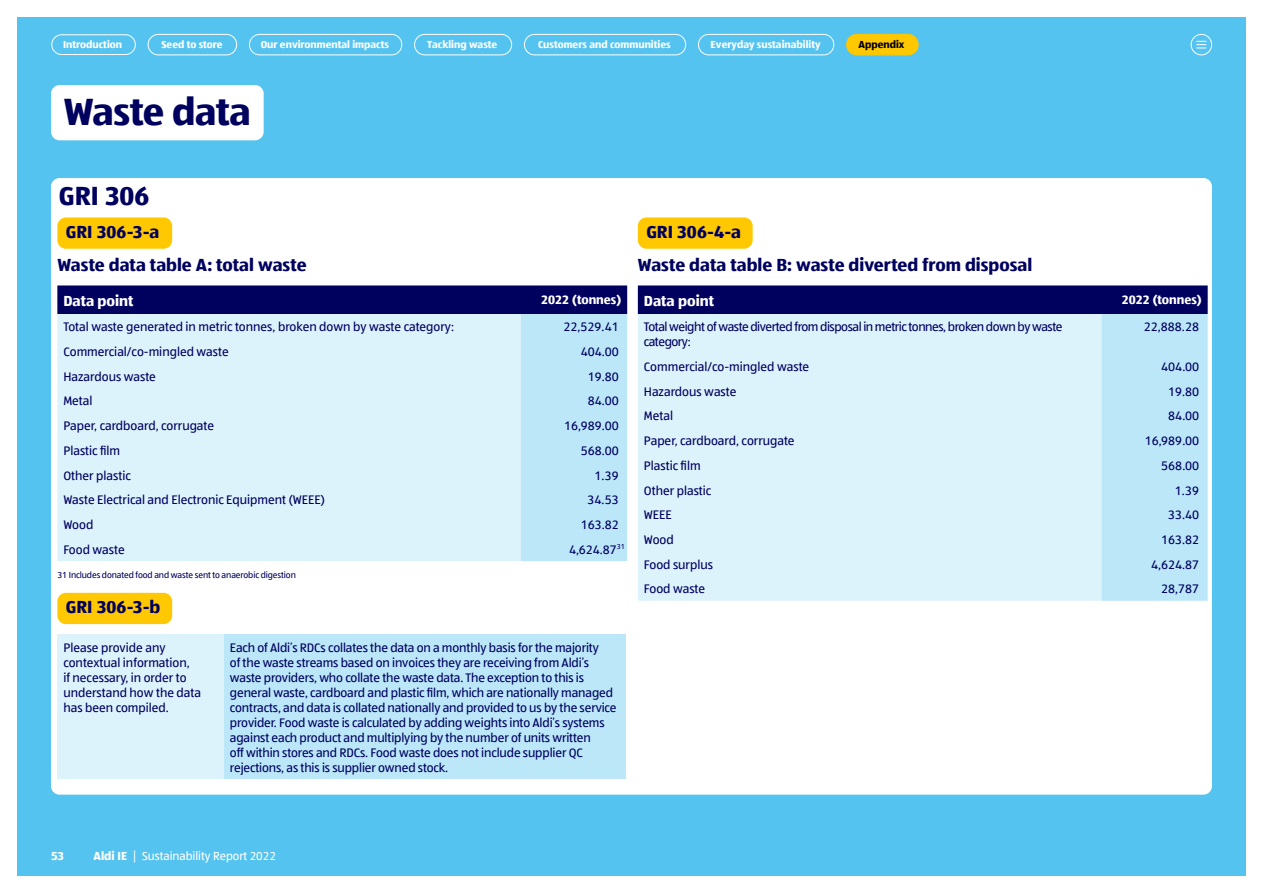
<style>
.page{position:relative;width:1263px;height:893px;background:#fff}
.page>*{position:absolute;margin:0;border:0;box-sizing:border-box;transform-origin:0 0}
.t1{font:700 39px "ALDISUED Office";letter-spacing:-.015em;color:#00005f}
.t2{font:700 27px "ALDISUED Office";color:#00005f}
.t3{font:700 18px/33px "ALDISUED Office";color:#00005f}
.t4{font:700 15px "ALDISUED Office";color:#fff}
.t5{font:12.75px/15px "ALDISUED Office";letter-spacing:-.01em;color:#00005f}
.t6{font:12.75px/15px "ALDISUED Office";letter-spacing:-.035em;color:#00005f}
.t7{font:700 12.75px "ALDISUED Office";color:#fff}
.t8{font:12px "ALDISUED Office";color:#fff}
.t9{font:700 12px "ALDISUED Office";color:#fff}
.t10{font:700 10.5px "ALDISUED Office";color:#fff}
.t11{font:700 10.5px "ALDISUED Office";color:#000}
.t12{font:9px "ALDISUED Office";letter-spacing:-.01em;color:#00005f}
.s1{font-weight:700}
</style>
<div class="page">
<div style="left:17px;top:17px;width:1229px;height:859px;background:#55c3f0"></div>
<div style="left:51px;top:178px;width:1161px;height:617px;background:#fff;border-radius:9px"></div>
<div style="left:57px;top:217px;width:115px;height:32px;background:#ffc800;border-radius:9px"></div>
<svg style="left:57px;top:285px;width:570px;height:276px;background:#c0d8eb"></svg>
<div style="left:57px;top:593px;width:115px;height:31px;background:#ffc800;border-radius:9px"></div>
<div style="left:57px;top:634px;width:167px;height:145px;background:#ddf3fc"></div>
<div style="left:224px;top:634px;width:401px;height:145px;background:#bbe7f9"></div>
<div style="left:638px;top:217px;width:115px;height:32px;background:#ffc800;border-radius:9px"></div>
<svg style="left:638px;top:285px;width:570px;height:316px;background:#c3dbed"></svg>
<div style="left:51px;top:85px;width:213px;height:55px;background:#fff;border-radius:9px"></div>
<div style="left:51px;top:34px;width:85px;height:21px;border:1px solid #fff;border-radius:10px"></div>
<div style="left:414px;top:34px;width:98px;height:21px;border:1px solid #fff;border-radius:10px"></div>
<div style="left:847px;top:34px;width:71px;height:21px;background:#ffc800;border-radius:10px"></div>
<div style="left:846px;top:34px;width:72px;height:21px;border:1px solid #ffc800;border-radius:10px"></div>
<div style="left:249px;top:34px;width:153px;height:21px;border:1px solid #fff;border-radius:10px"></div>
<div style="left:524px;top:34px;width:162px;height:21px;border:1px solid #fff;border-radius:10px"></div>
<div style="left:698px;top:34px;width:136px;height:21px;border:1px solid #fff;border-radius:10px"></div>
<div style="left:148px;top:34px;width:89px;height:21px;border:1px solid #fff;border-radius:10px"></div>
<div style="left:1191px;top:34px;width:21px;height:21px;border:1px solid #fff;border-radius:50%"></div>
<svg style="left:1196px;top:41px;width:10px;height:8px"></svg>
<p class="t10" style="left:63px;top:37px;width:60px">Introduction</p>
<p class="t10" style="left:161px;top:37px;width:63px">Seed to store</p>
<p class="t10" style="left:261px;top:37px;width:130px">Our environmental impacts</p>
<p class="t10" style="left:427px;top:37px;width:72px">Tackling waste</p>
<p class="t10" style="left:538px;top:37px;width:134px">Customers and communities</p>
<p class="t10" style="left:711px;top:37px;width:111px">Everyday sustainability</p>
<p class="t11" style="left:858px;top:37px;width:47px">Appendix</p>
<h1 class="t1" style="left:64px;top:86px;width:189px">Waste data</h1>
<h2 class="t2" style="left:59px;top:178px;width:92px">GRI 306</h2>
<h3 class="t3" style="left:57px;top:215px;width:251px;text-indent:8px">GRI 306-3-a<br>Waste data table A: total waste</h3>
<p class="t4" style="left:63px;top:290px;width:72px">Data point</p>
<p class="t7" style="left:541px;top:291px;width:81px">2022 (tonnes)</p>
<p class="t5" style="left:63px;top:319px;width:392px">Total waste generated in metric tonnes, broken down by waste category:</p>
<p class="t5" style="left:564px;top:319px;width:57px">22,529.41</p>
<p class="t5" style="left:63px;top:344px;width:167px">Commercial/co-mingled waste</p>
<p class="t5" style="left:581px;top:344px;width:39px">404.00</p>
<p class="t5" style="left:63px;top:368px;width:94px">Hazardous waste</p>
<p class="t5" style="left:588px;top:368px;width:32px">19.80</p>
<p class="t5" style="left:63px;top:393px;width:31px">Metal</p>
<p class="t5" style="left:588px;top:393px;width:32px">84.00</p>
<p class="t5" style="left:63px;top:418px;width:152px">Paper, cardboard, corrugate</p>
<p class="t5" style="left:564px;top:418px;width:56px">16,989.00</p>
<p class="t5" style="left:63px;top:443px;width:58px">Plastic film</p>
<p class="t5" style="left:581px;top:443px;width:39px">568.00</p>
<p class="t5" style="left:63px;top:467px;width:69px">Other plastic</p>
<p class="t5" style="left:594px;top:467px;width:26px">1.39</p>
<p class="t5" style="left:63px;top:492px;width:263px">Waste Electrical and Electronic Equipment (WEEE)</p>
<p class="t5" style="left:588px;top:492px;width:33px">34.53</p>
<p class="t5" style="left:63px;top:517px;width:31px">Wood</p>
<p class="t5" style="left:581px;top:517px;width:39px">163.82</p>
<p class="t5" style="left:63px;top:541px;width:63px">Food waste</p>
<p class="t5" style="left:569px;top:541px;width:58px">4,624.87<sup>31</sup></p>
<p class="t12" style="left:57px;top:569px;width:240px">31 Includes donated food and waste sent to anaerobic digestion</p>
<h3 class="t3" style="left:66px;top:590px;width:96px">GRI 306-3-b</h3>
<p class="t5" style="left:63px;top:639px;width:139px">Please provide any contextual information,<br>if necessary, in order to understand how the data has been compiled.</p>
<p class="t5" style="left:230px;top:639px;width:388px">Each of Aldi’s RDCs collates the data on a monthly basis for the majority<br>of the waste streams based on invoices they are receiving from Aldi’s waste providers, who collate the waste data. The exception to this is general waste, cardboard and plastic film, which are nationally managed contracts, and data is collated nationally and provided to us by the service provider. Food waste is calculated by adding weights into Aldi’s systems against each product and multiplying by the number of units written<br>off within stores and RDCs. Food waste does not include supplier QC rejections, as this is supplier owned stock.</p>
<h3 class="t3" style="left:638px;top:215px;width:396px;text-indent:8px">GRI 306-4-a<br>Waste data table B: waste diverted from disposal</h3>
<p class="t4" style="left:644px;top:290px;width:72px">Data point</p>
<p class="t7" style="left:1122px;top:291px;width:81px">2022 (tonnes)</p>
<p class="t6" style="left:644px;top:319px;width:420px">Total weight of waste diverted from disposal in metric tonnes, broken down by waste category:</p>
<p class="t5" style="left:1144px;top:319px;width:57px">22,888.28</p>
<p class="t5" style="left:644px;top:359px;width:167px">Commercial/co-mingled waste</p>
<p class="t5" style="left:1161px;top:359px;width:39px">404.00</p>
<p class="t5" style="left:644px;top:383px;width:94px">Hazardous waste</p>
<p class="t5" style="left:1168px;top:383px;width:32px">19.80</p>
<p class="t5" style="left:644px;top:408px;width:31px">Metal</p>
<p class="t5" style="left:1168px;top:408px;width:32px">84.00</p>
<p class="t5" style="left:644px;top:433px;width:152px">Paper, cardboard, corrugate</p>
<p class="t5" style="left:1145px;top:433px;width:56px">16,989.00</p>
<p class="t5" style="left:644px;top:458px;width:58px">Plastic film</p>
<p class="t5" style="left:1161px;top:458px;width:39px">568.00</p>
<p class="t5" style="left:644px;top:482px;width:69px">Other plastic</p>
<p class="t5" style="left:1175px;top:482px;width:26px">1.39</p>
<p class="t5" style="left:644px;top:507px;width:29px">WEEE</p>
<p class="t5" style="left:1168px;top:507px;width:33px">33.40</p>
<p class="t5" style="left:644px;top:532px;width:31px">Wood</p>
<p class="t5" style="left:1161px;top:532px;width:39px">163.82</p>
<p class="t5" style="left:644px;top:556px;width:71px">Food surplus</p>
<p class="t5" style="left:1151px;top:556px;width:49px">4,624.87</p>
<p class="t5" style="left:644px;top:581px;width:63px">Food waste</p>
<p class="t5" style="left:1161px;top:581px;width:40px">28,787</p>
<p class="t9" style="left:51px;top:847px;width:15px">53</p>
<p class="t8" style="left:94px;top:848px;width:184px"><span class="s1">Aldi IE</span> | Sustainability Report 2022</p>
</div>
